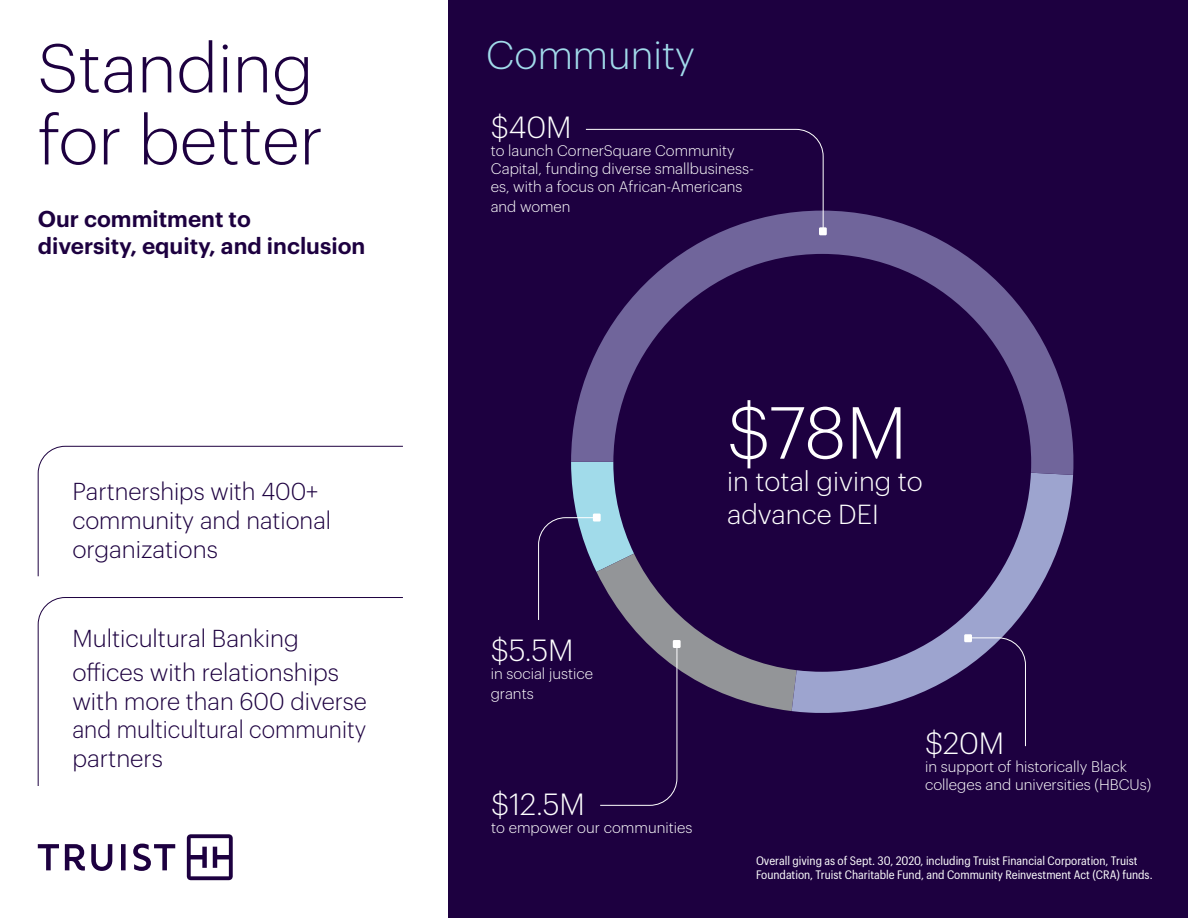
<style>
.page{position:relative;width:1188px;height:918px;background:#fff}
.page>*{position:absolute;margin:0;border:0;box-sizing:border-box;transform-origin:0 0}
.t1{font:300 72px "Graphik";color:#fff}
.t2{font:300 67.5px/72px "Graphik";color:#1d0040}
.t3{font:300 39px "Graphik";color:#a1dbea}
.t4{font:300 30px "Graphik";color:#fff}
.t5{font:300 27px/32.4px "Graphik";color:#fff}
.t6{font:300 24px/28.8px "Graphik";color:#1d0040}
.t7{font:600 22.5px/27px "Graphik";color:#1d0040}
.t8{font:300 15px/18px "Graphik";color:#fff}
.t9{font:12px/14.4px "Graphik Compact";color:#fff}
</style>
<div class="page">
<svg style="left:38px;top:834px;width:195px;height:46px"></svg>
<div style="left:448px;top:0;width:740px;height:918px;background:#1d0040"></div>
<svg style="left:37px;top:446px;width:366px;height:131px"></svg>
<svg style="left:37px;top:597px;width:366px;height:189px"></svg>
<svg style="left:797px;top:475px;width:276px;height:238px"></svg>
<svg style="left:571px;top:211px;width:502px;height:264px"></svg>
<svg style="left:585px;top:129px;width:239px;height:103px"></svg>
<div style="left:819px;top:227px;width:8px;height:8px;background:#fff"></div>
<svg style="left:967px;top:637px;width:59px;height:110px"></svg>
<div style="left:964px;top:634px;width:8px;height:8px;background:#fff"></div>
<svg style="left:538px;top:462px;width:259px;height:344px"></svg>
<div style="left:593px;top:514px;width:8px;height:8px;background:#fff"></div>
<h2 class="t2" style="left:38px;top:27px;width:287px">Standing for better</h2>
<h3 class="t7" style="left:38px;top:204px;width:329px">Our commitment to<br>diversity, equity, and inclusion</h3>
<h3 class="t6" style="left:72px;top:475px;width:260px">Partnerships with 400+ community and national organizations</h3>
<h3 class="t6" style="left:72px;top:620px;width:268px;line-height:33.5px">Multicultural Banking offices with relationships</h3>
<h3 class="t6" style="left:72px;top:685px;width:296px;text-align:justify">with more than 600 diverse and multicultural community partners</h3>
<h3 class="t3" style="left:486px;top:27px;width:210px">Community</h3>
<h3 class="t4" style="left:491px;top:105px;width:83px">$40M</h3>
<p class="t8" style="left:491px;top:140px;width:265px">to launch CornerSquare Community<br>Capital, funding diverse smallbusiness&shy;es, with a focus on African-Americans</p>
<p class="t8" style="left:491px;top:196px;width:81px">and women</p>
<h1 class="t1" style="left:727px;top:380px;width:182px">$78M</h1>
<h3 class="t5" style="left:727px;top:463px;width:197px">in total giving to advance DEI</h3>
<h3 class="t4" style="left:491px;top:628px;width:84px">$5.5M</h3>
<p class="t8" style="left:491px;top:662px;width:104px;line-height:19.8px">in social justice grants</p>
<h3 class="t4" style="left:491px;top:782px;width:95px">$12.5M</h3>
<p class="t8" style="left:491px;top:817px;width:203px">to empower our communities</p>
<h3 class="t4" style="left:925px;top:721px;width:81px">$20M</h3>
<p class="t8" style="left:925px;top:756px;width:228px">in support of historically Black colleges and universities (HBCUs)</p>
<p class="t9" style="left:756px;top:852px;width:398px">Overall giving as of Sept. 30, 2020, including Truist Financial Corporation, Truist<br>Foundation, Truist Charitable Fund, and Community Reinvestment Act (CRA) funds.</p>
</div>
